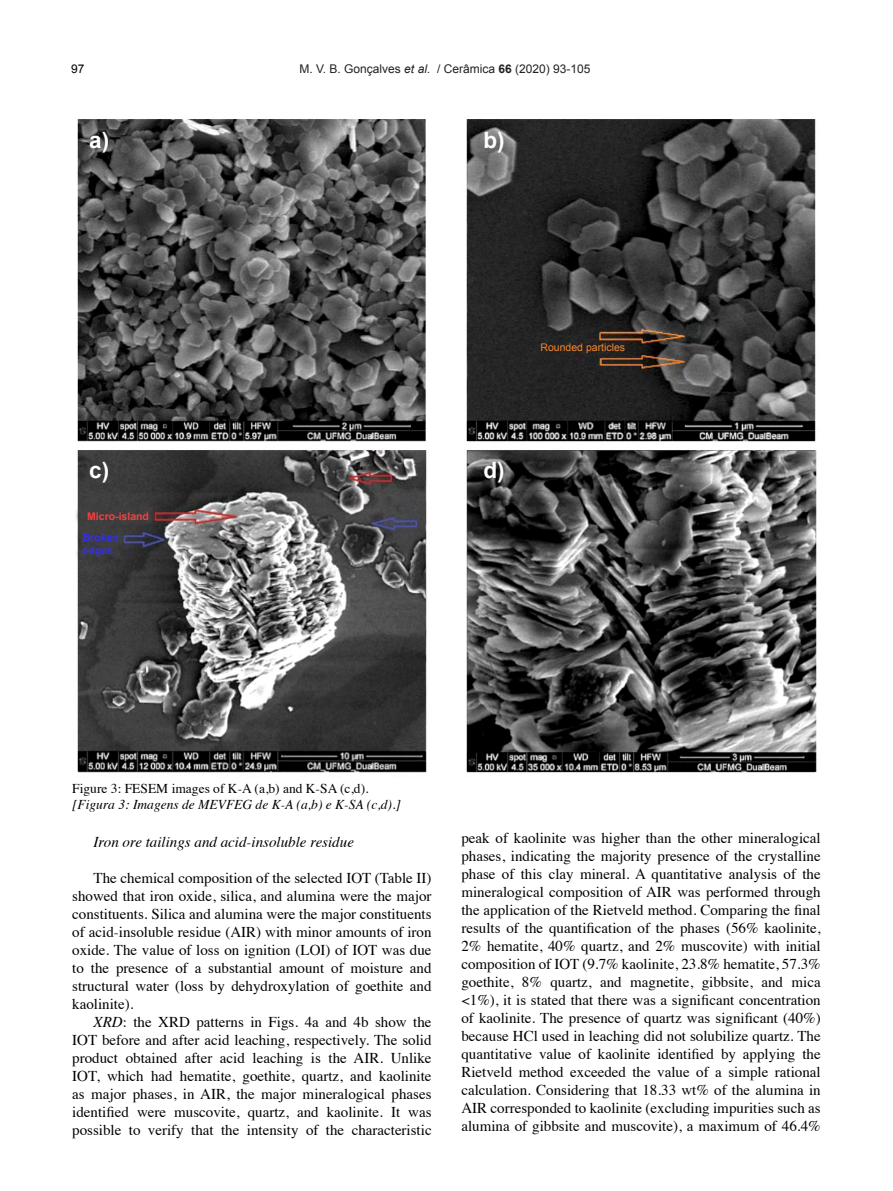
<style>
.page{position:relative;width:893px;height:1191px;background:#fff}
.page>*{position:absolute;margin:0;border:0;box-sizing:border-box;transform-origin:0 0}
.t1{font:700 22.5px "Arial";color:#fff}
.t2{font:15px/18px "Times";color:#000;text-align:justify}
.t3{font:italic 15px "Times";color:#000}
.t4{font:italic 13.5px "Times";color:#000}
.t5{font:13.5px "Times";color:#000}
.t6{font:12px "Arial";color:#222}
.t7{font:12px "Arial";color:#000}
.t8{font:10.5px "Arial";color:#f2872f}
.t9{font:700 10.5px "Arial";color:#f63f41}
.t10{font:700 10.5px/12.6px "Arial";color:#342df0}
.s1{font-style:italic}
.s2{font-weight:700}
</style>
<div class="page">
<img style="left:76px;top:119px;width:351px;height:654px">
<img style="left:466px;top:119px;width:351px;height:654px">
<p class="t7" style="left:71px;top:60px;width:15px">97</p>
<p class="t6" style="left:299px;top:60px;width:293px">M. V. B. Gonçalves <span class="s1">et al.</span> / Cerâmica <span class="s2">66</span> (2020) 93-105</p>
<h1 class="t1" style="left:89px;top:125px;width:22px">a)</h1>
<h1 class="t1" style="left:483px;top:125px;width:23px">b)</h1>
<p class="t8" style="left:540px;top:341px;width:86px">Rounded particles</p>
<h1 class="t1" style="left:89px;top:455px;width:22px">c)</h1>
<h1 class="t1" style="left:483px;top:455px;width:23px">d)</h1>
<p class="t9" style="left:87px;top:509px;width:63px">Micro-island</p>
<p class="t10" style="left:82px;top:532px;width:38px">Broken edges</p>
<p class="t5" style="left:72px;top:775px;width:298px">Figure 3: FESEM images of K-A (a,b) and K-SA (c,d).</p>
<p class="t4" style="left:72px;top:792px;width:330px">[Figura 3: Imagens de MEVFEG de K-A (a,b) e K-SA (c,d).]</p>
<p class="t3" style="left:94px;top:828px;width:262px">Iron ore tailings and acid-insoluble residue</p>
<p class="t2" style="left:72px;top:867px;width:361px;text-indent:21px">The chemical composition of the selected IOT (Table II) showed that iron oxide, silica, and alumina were the major constituents. Silica and alumina were the major constituents of acid-insoluble residue (AIR) with minor amounts of iron oxide. The value of loss on ignition (LOI) of IOT was due to the presence of a substantial amount of moisture and structural water (loss by dehydroxylation of goethite and kaolinite).</p>
<p class="t2" style="left:72px;top:1011px;width:361px;text-indent:21px"><span class="s1">XRD</span>: the XRD patterns in Figs. 4a and 4b show the IOT before and after acid leaching, respectively. The solid product obtained after acid leaching is the AIR. Unlike IOT, which had hematite, goethite, quartz, and kaolinite as major phases, in AIR, the major mineralogical phases identified were muscovite, quartz, and kaolinite. It was possible to verify that the intensity of the characteristic</p>
<p class="t2" style="left:461px;top:828px;width:361px">peak of kaolinite was higher than the other mineralogical phases, indicating the majority presence of the crystalline phase of this clay mineral. A quantitative analysis of the mineralogical composition of AIR was performed through the application of the Rietveld method. Comparing the final results of the quantification of the phases (56% kaolinite, 2% hematite, 40% quartz, and 2% muscovite) with initial composition of IOT (9.7% kaolinite, 23.8% hematite, 57.3% goethite, 8% quartz, and magnetite, gibbsite, and mica &lt;1%), it is stated that there was a significant concentration of kaolinite. The presence of quartz was significant (40%) because HCl used in leaching did not solubilize quartz. The quantitative value of kaolinite identified by applying the Rietveld method exceeded the value of a simple rational calculation. Considering that 18.33 wt% of the alumina in AIR corresponded to kaolinite (excluding impurities such as alumina of gibbsite and muscovite), a maximum of 46.4%</p>
</div>
